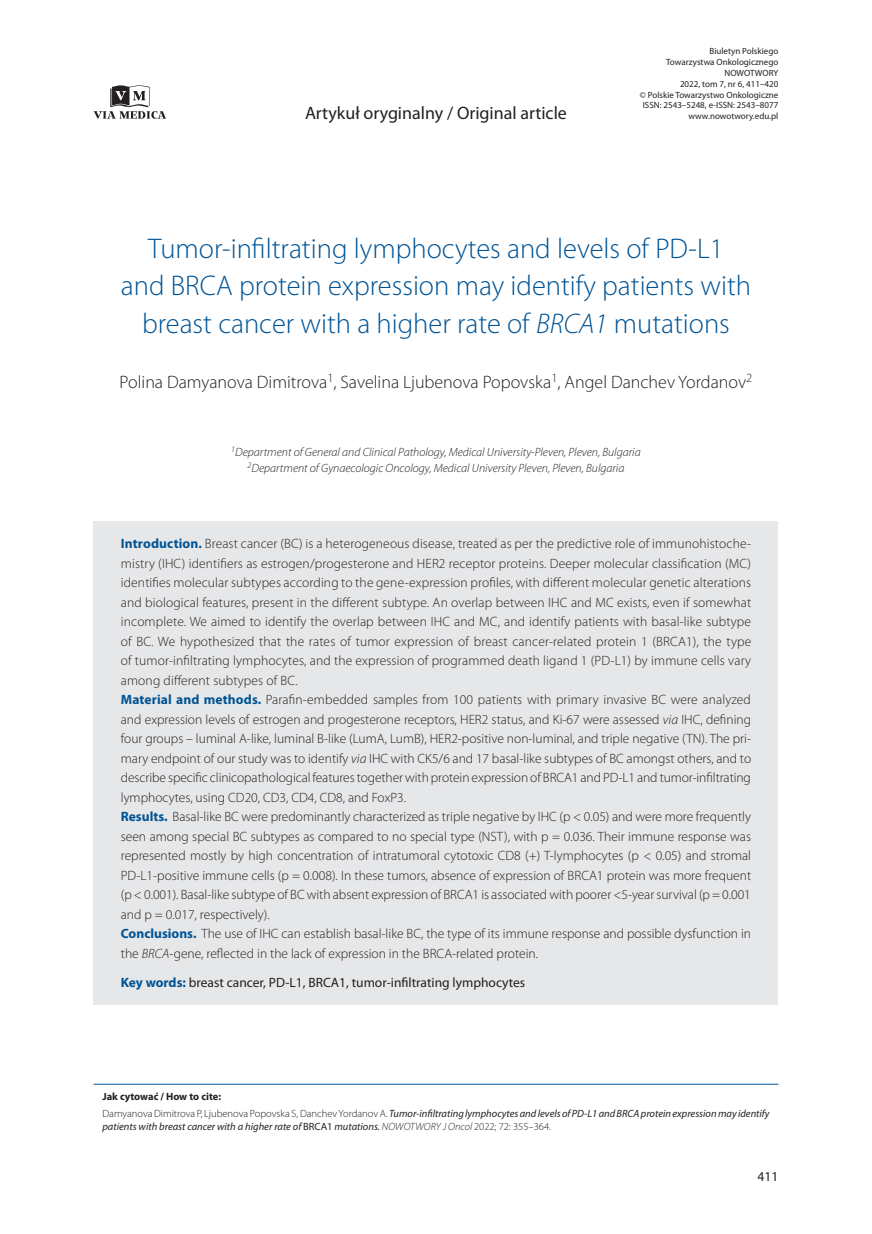
<style>
.page{position:relative;width:872px;height:1234px;background:#fff}
.page>*{position:absolute;margin:0;border:0;box-sizing:border-box;transform-origin:0 0}
.t1{font:300 28.5px/37.5px "Myriad Pro";color:#005495;text-align:center}
.t2{font:300 18px "Myriad Pro";color:#231f20}
.t3{font:18px "Myriad Pro";color:#231f20}
.t4{font:300 13.5px/19.5px "Myriad Pro";color:#231f20}
.t5{font:13.5px "Myriad Pro";color:#231f20}
.t6{font:italic 300 12px/16.5px "Myriad Pro";color:#231f20;text-align:center}
.t7{font:italic 10.5px/16.8px "Myriad Pro";color:#231f20}
.t8{font:9px/10.8px "Myriad Pro";color:#231f20;text-align:right}
.s1{font-style:italic}
.s2{font-weight:700;color:#005495}
.s3{font-weight:700;font-style:normal}
.s4{font-weight:300;font-style:normal}
.s5{font-style:normal}
.s6{font-weight:300}
</style>
<div class="page">
<svg style="left:94px;top:85px;width:72px;height:34px"></svg>
<div style="left:94px;top:521px;width:684px;height:483px;background:#e6e7e9"></div>
<hr style="left:94px;top:1083px;width:684px;height:1px;background:#005495">
<h2 class="t3" style="left:305px;top:102px;width:263px">Artykuł oryginalny / Original article</h2>
<p class="t8" style="left:640px;top:46px;width:140px">Biuletyn Polskiego<br>Towarzystwa Onkologicznego<br>NOWOTWORY<br>2022, tom 7, nr 6, 411–420<br>© Polskie Towarzystwo Onkologiczne<br>ISSN: 2543–5248, e-ISSN: 2543–8077 www.nowotwory.edu.pl</p>
<h1 class="t1" style="left:121px;top:229px;width:631px">Tumor-infiltrating lymphocytes and levels of PD-L1<br>and BRCA protein expression may identify patients with breast cancer with a higher rate of <span class="s1">BRCA1</span> mutations</h1>
<h2 class="t2" style="left:120px;top:371px;width:634px">Polina Damyanova Dimitrova<sup>1</sup>, Savelina Ljubenova Popovska<sup>1</sup>, Angel Danchev Yordanov<sup>2</sup></h2>
<p class="t6" style="left:231px;top:443px;width:411px"><sup>1</sup>Department of General and Clinical Pathology, Medical University-Pleven, Pleven, Bulgaria<br><sup>2</sup>Department of Gynaecologic Oncology, Medical University Pleven, Pleven, Bulgaria</p>
<p class="t4" style="left:121px;top:533px;width:632px"><span class="s2">Introduction.</span> Breast cancer (BC) is a heterogeneous disease, treated as per the predictive role of immunohistoche&shy;mistry (IHC) identifiers as estrogen/progesterone and HER2 receptor proteins. Deeper molecular classification (MC) identifies molecular subtypes according to the gene-expression profiles, with different molecular genetic alterations and biological features, present in the different subtype. An overlap between IHC and MC exists, even if somewhat incomplete. We aimed to identify the overlap between IHC and MC, and identify patients with basal-like subtype of BC. We hypothesized that the rates of tumor expression of breast cancer-related protein 1 (BRCA1), the type of tumor-infiltrating lymphocytes, and the expression of programmed death ligand 1 (PD-L1) by immune cells vary among different subtypes of BC.<br><span class="s2">Material and methods.</span> Parafin-embedded samples from 100 patients with primary invasive BC were analyzed and expression levels of estrogen and progesterone receptors, HER2 status, and Ki-67 were assessed <span class="s1">via</span> IHC, defining four groups – luminal A-like, luminal B-like (LumA, LumB), HER2-positive non-luminal, and triple negative (TN). The pri&shy;mary endpoint of our study was to identify <span class="s1">via</span> IHC with CK5/6 and 17 basal-like subtypes of BC amongst others, and to describe specific clinicopathological features together with protein expression of BRCA1 and PD-L1 and tumor-infiltrating lymphocytes, using CD20, CD3, CD4, CD8, and FoxP3.<br><span class="s2">Results.</span> Basal-like BC were predominantly characterized as triple negative by IHC (p &lt; 0.05) and were more frequently seen among special BC subtypes as compared to no special type (NST), with p = 0.036. Their immune response was represented mostly by high concentration of intratumoral cytotoxic CD8 (+) T-lymphocytes (p &lt; 0.05) and stromal PD-L1-positive immune cells (p = 0.008). In these tumors, absence of expression of BRCA1 protein was more frequent (p &lt; 0.001). Basal-like subtype of BC with absent expression of BRCA1 is associated with poorer &lt;5-year survival (p = 0.001 and p = 0.017, respectively).<br><span class="s2">Conclusions.</span> The use of IHC can establish basal-like BC, the type of its immune response and possible dysfunction in the <span class="s1">BRCA</span>-gene, reflected in the lack of expression in the BRCA-related protein.</p>
<p class="t5" style="left:121px;top:974px;width:406px"><span class="s2">Key words:</span> breast cancer, PD-L1, BRCA1, tumor-infiltrating lymphocytes</p>
<p class="t7" style="left:102px;top:1088px;width:668px"><span class="s3">Jak cytować / How to cite:<br></span><span class="s4">Damyanova Dimitrova P, Ljubenova Popovska S, Danchev Yordanov A.</span> Tumor-infiltrating lymphocytes and levels of PD-L1 and BRCA protein expression may identify</p>
<p class="t7" style="left:102px;top:1117px;width:450px">patients with breast cancer with a higher rate of <span class="s5">BRCA1</span> mutations. <span class="s6">NOWOTWORY J Oncol</span> <span class="s4">2022; 72: 355–364.</span></p>
<p class="t5" style="left:757px;top:1168px;width:22px">411</p>
</div>
